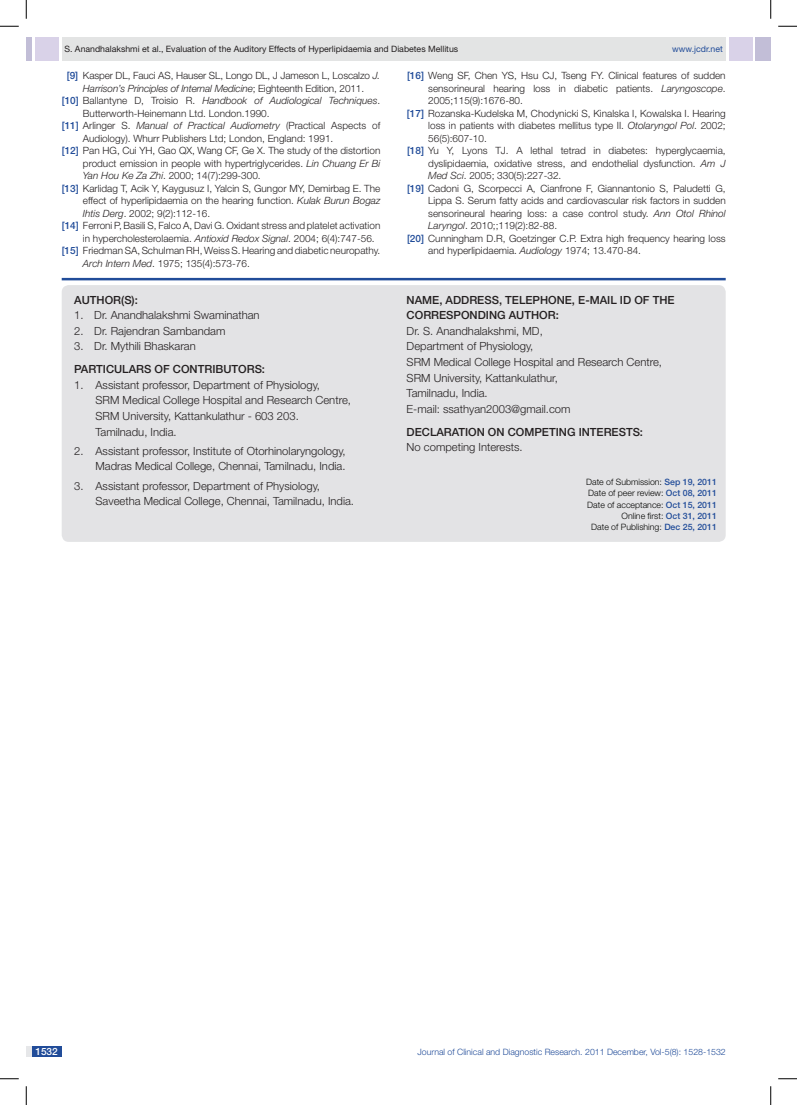
<style>
.page{position:relative;width:797px;height:1105px;background:#fff}
.page>*{position:absolute;margin:0;border:0;box-sizing:border-box;transform-origin:0 0}
.t1{font:300 11.25px/15.6px "Helvetica Neue";color:#231f20}
.t2{font:500 11.25px "Helvetica Neue";color:#231f20}
.t3{font:300 10px "Helvetica Neue";color:#231f20}
.t4{font:italic 300 10px "Helvetica Neue";letter-spacing:-.01em;color:#231f20}
.t5{font:500 10px "Helvetica Neue";color:#fff}
.t6{font:300 8.75px/11.2px "Helvetica Neue";color:#040503;text-align:right}
.t7{font:8.75px "Helvetica Neue";color:#231f20}
.t8{font:300 8.75px "Helvetica Neue";color:#214c99}
.t9{font:8.75px "Helvetica Neue";color:#214c99}
.s1{font-weight:500;color:#214c99}
.s2{font-style:italic}
.s3{font-style:normal}
.s4{font-weight:500;font-style:normal;color:#214c99}
</style>
<div class="page">
<div style="left:26px;top:37px;width:6px;height:23px;background:#c2bed7"></div>
<div style="left:35px;top:37px;width:24px;height:23px;background:#d9d2e8"></div>
<div style="left:62px;top:37px;width:663px;height:23px;background:#e3e4e4"></div>
<div style="left:755px;top:37px;width:15px;height:23px;background:#c2bed7"></div>
<div style="left:729px;top:37px;width:24px;height:23px;background:#d9d2e8"></div>
<svg style="left:26px;top:1046px;width:7px;height:11px"></svg>
<div style="left:33px;top:1046px;width:29px;height:11px;background:#214c99"></div>
<hr style="left:62px;top:278px;width:663px;height:2px;background:#214c99">
<div style="left:62px;top:285px;width:663px;height:257px;background:#e3e3e5;border-radius:7px"></div>
<svg style="left:0;top:25px;width:19px;height:2px"></svg>
<svg style="left:778px;top:25px;width:19px;height:2px"></svg>
<svg style="left:0;top:1078px;width:19px;height:1px"></svg>
<svg style="left:778px;top:1078px;width:19px;height:1px"></svg>
<svg style="left:25px;top:0;width:2px;height:19px"></svg>
<svg style="left:25px;top:1086px;width:2px;height:19px"></svg>
<svg style="left:770px;top:0;width:1px;height:19px"></svg>
<svg style="left:770px;top:1086px;width:1px;height:19px"></svg>
<p class="t7" style="left:64px;top:44px;width:395px">S. Anandhalakshmi et al., Evaluation of the Auditory Effects of Hyperlipidaemia and Diabetes Mellitus</p>
<p class="t9" style="left:672px;top:44px;width:52px">www.jcdr.net</p>
<p class="t3" style="left:67px;top:69px;width:315px"><span class="s1">[9]</span> Kasper DL, Fauci AS, Hauser SL, Longo DL, J Jameson L, Loscalzo <span class="s2">J.</span></p>
<p class="t4" style="left:83px;top:82px;width:283px">Harrison’s Principles of Internal Medicine<span class="s3">; Eighteenth Edition, 2011.</span></p>
<p class="t4" style="left:62px;top:95px;width:320px"><span class="s4">[10]</span> <span class="s3">Ballantyne D, Troisio R.</span> Handbook of Audiological Techniques<span class="s3">.</span></p>
<p class="t3" style="left:83px;top:107px;width:188px">Butterworth-Heinemann Ltd. London.1990.</p>
<p class="t3" style="left:62px;top:119px;width:320px"><span class="s1">[11]</span> Arlinger S. <span class="s2">Manual of Practical Audiometry</span> (Practical Aspects of</p>
<p class="t3" style="left:83px;top:132px;width:252px">Audiology). Whurr Publishers Ltd; London, England: 1991.</p>
<p class="t3" style="left:62px;top:144px;width:320px"><span class="s1">[12]</span> Pan HG, Cui YH, Gao QX, Wang CF, Ge X. The study of the distortion</p>
<p class="t3" style="left:83px;top:157px;width:299px">product emission in people with hypertriglycerides. <span class="s2">Lin Chuang Er Bi</span></p>
<p class="t3" style="left:83px;top:169px;width:179px"><span class="s2">Yan Hou Ke Za Zhi</span>. 2000; 14(7):299-300.</p>
<p class="t3" style="left:62px;top:182px;width:320px"><span class="s1">[13]</span> Karlidag T, Acik Y, Kaygusuz I, Yalcin S, Gungor MY, Demirbag E. The</p>
<p class="t3" style="left:83px;top:194px;width:299px">effect of hyperlipidaemia on the hearing function. <span class="s2">Kulak Burun Bogaz</span></p>
<p class="t3" style="left:83px;top:207px;width:129px"><span class="s2">Ihtis Derg</span>. 2002; 9(2):112-16.</p>
<p class="t3" style="left:62px;top:219px;width:320px"><span class="s1">[14]</span> Ferroni P, Basili S, Falco A, Davi G. Oxidant stress and platelet activation</p>
<p class="t3" style="left:83px;top:232px;width:293px">in hypercholesterolaemia. <span class="s2">Antioxid Redox Signal</span>. 2004; 6(4):747-56.</p>
<p class="t3" style="left:62px;top:244px;width:320px"><span class="s1">[15]</span> Friedman SA, Schulman RH, Weiss S. Hearing and diabetic neuropathy.</p>
<p class="t3" style="left:83px;top:257px;width:168px"><span class="s2">Arch Intern Med</span>. 1975; 135(4):573-76.</p>
<p class="t2" style="left:74px;top:293px;width:65px">AUTH OR(S):</p>
<p class="t1" style="left:74px;top:307px;width:187px">1. Dr. Anandhalakshmi Swaminathan</p>
<p class="t1" style="left:74px;top:323px;width:153px">2. Dr. Rajendran Sambandam</p>
<p class="t1" style="left:74px;top:338px;width:123px">3. Dr. Mythili Bhaskaran</p>
<p class="t2" style="left:74px;top:362px;width:192px">PARTI CULARS OF CONTRIBUTORS:</p>
<p class="t1" style="left:96px;top:377px;width:257px;text-indent:-21px">1. Assistant professor, Department of Physiology,<br>SRM Medical College Hospital and Research Centre, SRM University, Kattankulathur - 603 203.<br>Tamilnadu, India.</p>
<p class="t1" style="left:74px;top:443px;width:273px;text-align:right">2. Assistant professor, Institute of Otorhinolaryngology,<br>Madras Medical College, Chennai, Tamilnadu, India.</p>
<p class="t1" style="left:96px;top:477px;width:260px;text-indent:-21px">3. Assistant professor, Department of Physiology,<br>Saveetha Medical College, Chennai, Tamilnadu, India.</p>
<p class="t3" style="left:407px;top:69px;width:320px"><span class="s1">[16]</span> Weng SF, Chen YS, Hsu CJ, Tseng FY. Clinical features of sudden</p>
<p class="t3" style="left:428px;top:82px;width:299px">sensorineural hearing loss in diabetic patients. <span class="s2">Laryngoscope</span>.</p>
<p class="t3" style="left:428px;top:94px;width:96px">2005;115(9):1676-80.</p>
<p class="t3" style="left:407px;top:107px;width:320px"><span class="s1">[17]</span> Rozanska-Kudelska M, Chodynicki S, Kinalska I, Kowalska I. Hearing</p>
<p class="t3" style="left:428px;top:119px;width:299px">loss in patients with diabetes mellitus type II. <span class="s2">Otolaryngol Pol</span>. 2002;</p>
<p class="t3" style="left:428px;top:132px;width:60px">56(5):607-10.</p>
<p class="t3" style="left:407px;top:144px;width:320px"><span class="s1">[18]</span> Yu Y, Lyons TJ. A lethal tetrad in diabetes: hyperglycaemia,</p>
<p class="t3" style="left:428px;top:157px;width:299px">dyslipidaemia, oxidative stress, and endothelial dysfunction. <span class="s2">Am J</span></p>
<p class="t3" style="left:428px;top:169px;width:135px"><span class="s2">Med Sci</span>. 2005; 330(5):227-32.</p>
<p class="t3" style="left:407px;top:182px;width:320px"><span class="s1">[19]</span> Cadoni G, Scorpecci A, Cianfrone F, Giannantonio S, Paludetti G,</p>
<p class="t3" style="left:428px;top:194px;width:299px">Lippa S. Serum fatty acids and cardiovascular risk factors in sudden</p>
<p class="t3" style="left:428px;top:207px;width:299px">sensorineural hearing loss: a case control study. <span class="s2">Ann Otol Rhinol</span></p>
<p class="t3" style="left:428px;top:219px;width:130px"><span class="s2">Laryngol</span>. 2010;;119(2):82-88.</p>
<p class="t3" style="left:407px;top:232px;width:320px"><span class="s1">[20]</span> Cunningham D.R, Goetzinger C.P. Extra high frequency hearing loss</p>
<p class="t3" style="left:428px;top:244px;width:214px">and hyperlipidaemia. <span class="s2">Audiology</span> 1974; 13.470-84.</p>
<p class="t2" style="left:406px;top:293px;width:79px">NAME, ADDRESS</p>
<p class="t2" style="left:499px;top:293px;width:14px">, TELE</p>
<p class="t2" style="left:532px;top:293px;width:129px">PHONE, E-MAIL ID OF THE</p>
<p class="t2" style="left:406px;top:308px;width:71px">CORRESPONDIN</p>
<p class="t2" style="left:497px;top:308px;width:63px">G AUTHOR:</p>
<p class="t1" style="left:406px;top:323px;width:257px">Dr. S. Anandhalakshmi, MD,<br>Department of Physiology,<br>SRM Medical College Hospital and Research Centre,<br>SRM University, Kattankulathur,<br>Tamilnadu, India.<br>E-mail: ssathyan2003@gmail.com</p>
<p class="t2" style="left:406px;top:425px;width:143px">DECLARATION ON COMPETIN</p>
<p class="t2" style="left:567px;top:425px;width:19px">G INTE</p>
<p class="t2" style="left:603px;top:425px;width:16px">RESTS</p>
<p class="t2" style="left:640px;top:425px;width:5px">:</p>
<p class="t1" style="left:406px;top:439px;width:118px">No competing Interests.</p>
<p class="t6" style="left:586px;top:476px;width:132px">Date of Submission: <span class="s1">Sep 19, 2011<br></span>Date of peer review: <span class="s1">Oct 08, 2011<br></span>Date of acceptance: <span class="s1">Oct 15, 2011<br></span>Online first: <span class="s1">Oct 31, 2011<br></span>Date of Publishing: <span class="s1">Dec 25, 2011</span></p>
<p class="t5" style="left:35px;top:1045px;width:24px">1532</p>
<p class="t8" style="left:417px;top:1047px;width:310px">Journal of Clinical and Diagnostic Research. 2011 December, Vol-5(8): 1528-1532</p>
</div>
